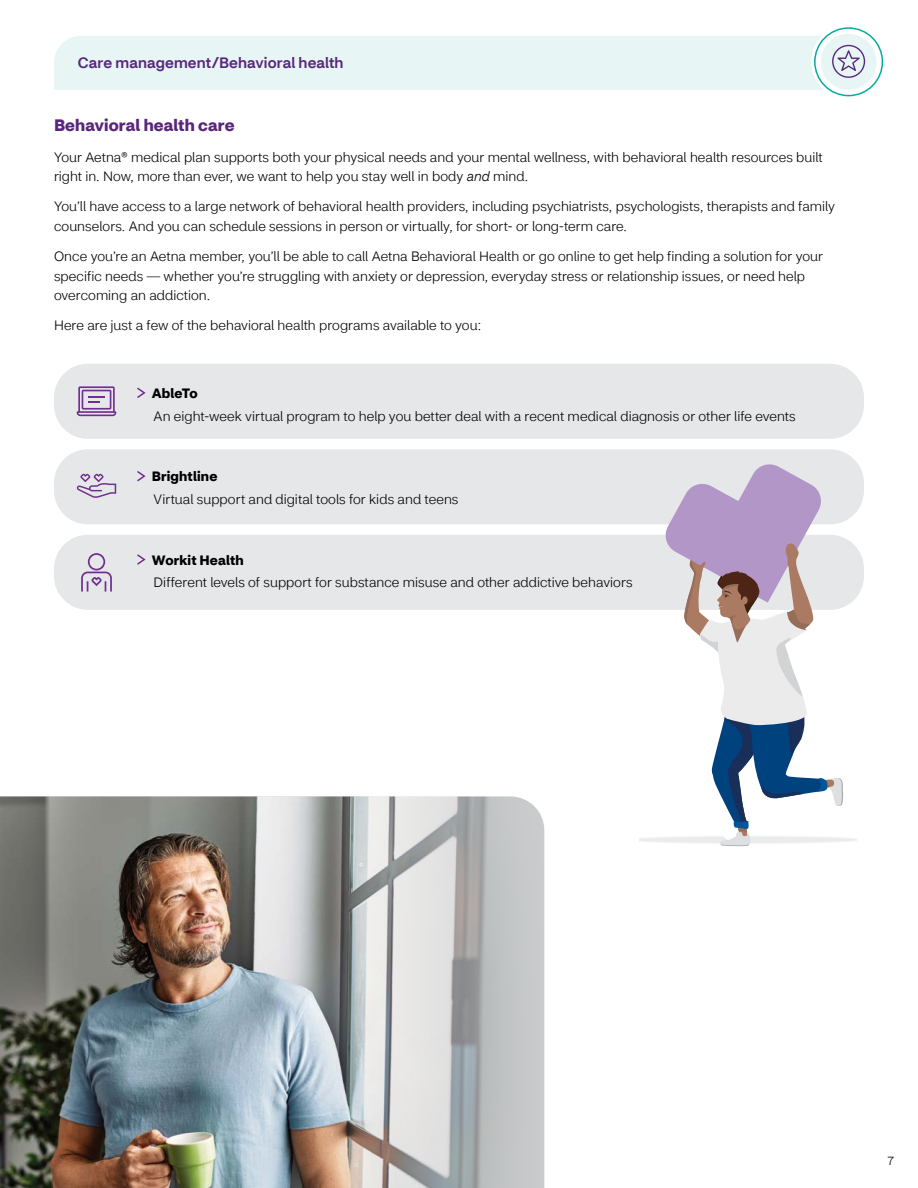
<style>
.page{position:relative;width:918px;height:1188px;background:#fff}
.page>*{position:absolute;margin:0;border:0;box-sizing:border-box;transform-origin:0 0}
.t1{font:700 16.5px "CVS Health Sans";letter-spacing:.005em;color:#58267b}
.t2{font:500 15px "CVS Health Sans";letter-spacing:.01em;color:#58267b}
.t3{font:300 13.5px/19.5px "CVS Health Sans";color:#000}
.t4{font:700 13.5px "CVS Health Sans";letter-spacing:.01em;color:#000}
.t5{font:300 12px "CVS Health Sans";color:#000}
.s1{font-style:italic}
</style>
<div class="page">
<div style="left:54px;top:364px;width:810px;height:75px;background:#e6e7e8;border-radius:34px"></div>
<div style="left:54px;top:449px;width:810px;height:75px;background:#e6e7e8;border-radius:34px"></div>
<div style="left:54px;top:535px;width:810px;height:75px;background:#e6e7e8;border-radius:34px"></div>
<img style="left:0;top:796px;width:544px;height:392px">
<div style="left:54px;top:36px;width:769px;height:54px;background:#e7f5f4"></div>
<svg style="left:137px;top:387px;width:9px;height:11px"></svg>
<svg style="left:137px;top:471px;width:9px;height:11px"></svg>
<svg style="left:137px;top:554px;width:9px;height:11px"></svg>
<svg style="left:663px;top:464px;width:180px;height:382px"></svg>
<svg style="left:77px;top:386px;width:39px;height:30px"></svg>
<svg style="left:81px;top:553px;width:31px;height:39px"></svg>
<svg style="left:77px;top:474px;width:39px;height:24px"></svg>
<svg style="left:811px;top:24px;width:75px;height:75px"></svg>
<div style="left:814px;top:27px;width:69px;height:69px;border:2px solid #00aca0;border-radius:50%"></div>
<div style="left:821px;top:34px;width:55px;height:56px;background:#e7f5f4;border-radius:50%"></div>
<svg style="left:832px;top:45px;width:33px;height:33px"></svg>
<p class="t2" style="left:78px;top:54px;width:267px">Care management/Behavioral health</p>
<p class="t1" style="left:54px;top:115px;width:182px">Behavioral health care</p>
<p class="t3" style="left:54px;top:147px;width:770px">Your Aetna® medical plan supports both your physical needs and your mental wellness, with behavioral health resources built right in. Now, more than ever, we want to help you stay well in body <span class="s1">and</span> mind.</p>
<p class="t3" style="left:54px;top:197px;width:783px">You’ll have access to a large network of behavioral health providers, including psychiatrists, psychologists, therapists and family counselors. And you can schedule sessions in person or virtually, for short- or long-term care.</p>
<p class="t3" style="left:54px;top:247px;width:771px">Once you’re an Aetna member, you’ll be able to call Aetna Behavioral Health or go online to get help finding a solution for your specific needs — whether you’re struggling with anxiety or depression, everyday stress or relationship issues, or need help overcoming an addiction.</p>
<p class="t3" style="left:54px;top:316px;width:429px">Here are just a few of the behavioral health programs available to you:</p>
<p class="t4" style="left:152px;top:385px;width:47px">AbleTo</p>
<p class="t3" style="left:154px;top:406px;width:644px">An eight-week virtual program to help you better deal with a recent medical diagnosis or other life events</p>
<p class="t4" style="left:152px;top:468px;width:67px">Brightline</p>
<p class="t3" style="left:154px;top:490px;width:306px">Virtual support and digital tools for kids and teens</p>
<p class="t4" style="left:152px;top:551px;width:94px">Workit Health</p>
<p class="t3" style="left:154px;top:573px;width:480px">Different levels of support for substance misuse and other addictive behaviors</p>
<p class="t5" style="left:888px;top:1154px;width:8px">7</p>
</div>
